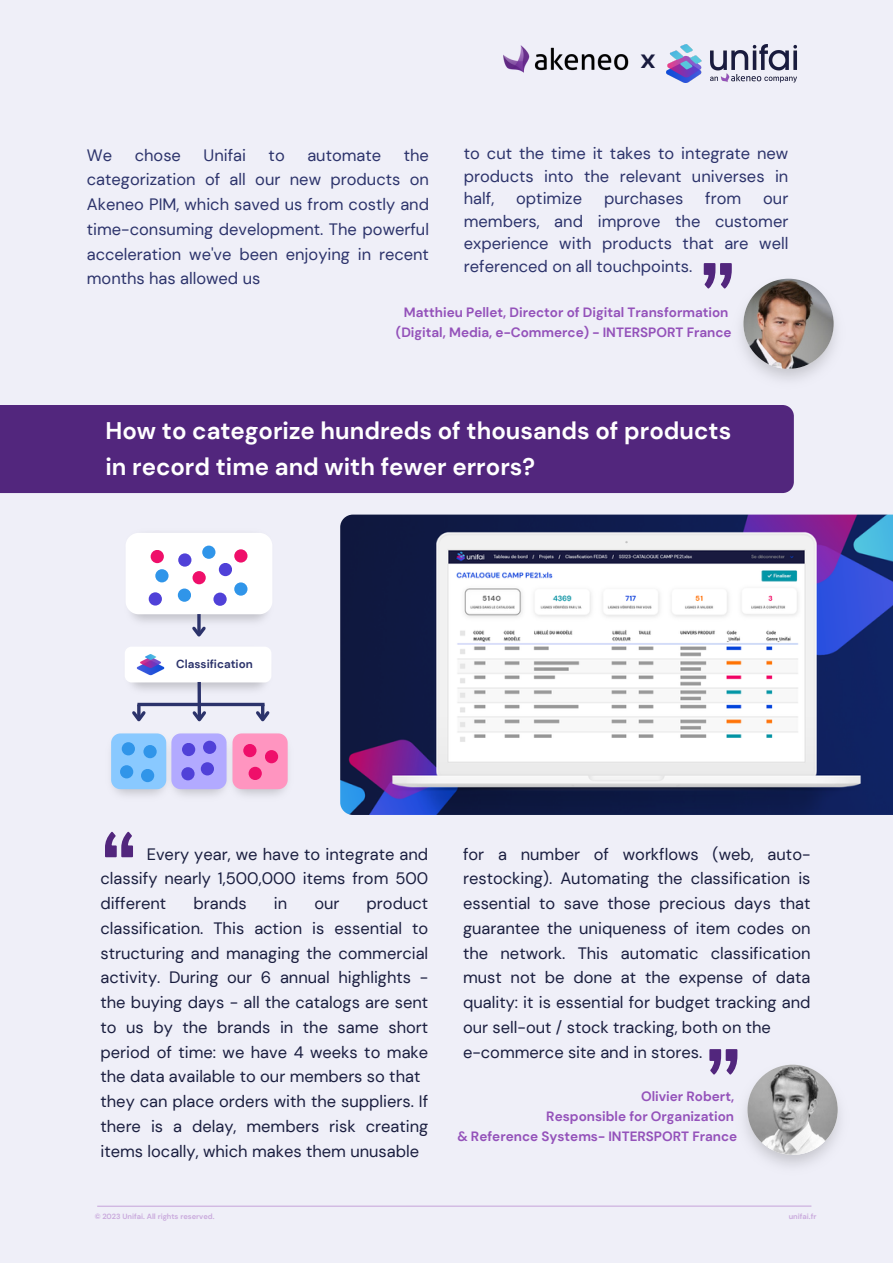
<style>
.page{position:relative;width:893px;height:1264px;background:#fff}
.page>*{position:absolute;margin:0;border:0;box-sizing:border-box;transform-origin:0 0}
.t1{font:700 27px "DM Sans";color:#191b3e}
.t2{font:700 24px "DM Sans";color:#fff}
.t3{font:16.5px/24.8px "DM Sans";color:#1a1e3f;text-align:justify}
.t4{font:16.5px/24.8px "DM Sans";color:#2c336b;text-align:justify}
.t5{font:700 13.5px "DM Sans";color:#9452ba}
.t6{font:700 11.55px "DM Sans";color:#2c336b}
.t7{font:700 7.5px "DM Sans";color:#caabdd}
</style>
<div class="page">
<div style="left:0;top:0;width:892px;height:1262px;background:#efeff8"></div>
<img style="left:731px;top:276px;width:105px;height:104px">
<svg style="left:743px;top:279px;width:90px;height:90px"></svg>
<img style="left:743px;top:279px;width:90px;height:90px;border-radius:50%">
<img style="left:126px;top:679px;width:144px;height:11px">
<div style="left:125px;top:646px;width:146px;height:36px;background:#fff;border-radius:7px"></div>
<img style="left:137px;top:654px;width:28px;height:22px">
<div style="left:126px;top:533px;width:146px;height:81px;background:#fff"></div>
<svg style="left:197px;top:614px;width:4px;height:9px"></svg>
<svg style="left:189px;top:623px;width:20px;height:14px"></svg>
<svg style="left:137px;top:702px;width:127px;height:4px"></svg>
<hr style="left:137px;top:704px;width:3px;height:15px;background:#2c336b">
<svg style="left:132px;top:708px;width:14px;height:14px"></svg>
<svg style="left:197px;top:682px;width:4px;height:26px"></svg>
<svg style="left:192px;top:708px;width:14px;height:14px"></svg>
<hr style="left:261px;top:704px;width:3px;height:15px;background:#2c336b">
<svg style="left:256px;top:708px;width:14px;height:14px"></svg>
<div style="left:151px;top:550px;width:13px;height:13px;background:#ef0f6a;border-radius:50%"></div>
<div style="left:155px;top:569px;width:13px;height:13px;background:#3095e9;border-radius:50%"></div>
<div style="left:178px;top:553px;width:13px;height:13px;background:#5041d8;border-radius:50%"></div>
<div style="left:178px;top:588px;width:13px;height:13px;background:#3095e9;border-radius:50%"></div>
<div style="left:149px;top:592px;width:13px;height:13px;background:#5041d8;border-radius:50%"></div>
<div style="left:192px;top:571px;width:14px;height:13px;background:#ef0f6a;border-radius:50%"></div>
<div style="left:202px;top:545px;width:13px;height:14px;background:#3095e9;border-radius:50%"></div>
<div style="left:213px;top:592px;width:14px;height:14px;background:#5041d8;border-radius:50%"></div>
<div style="left:219px;top:563px;width:13px;height:13px;background:#5041d8;border-radius:50%"></div>
<div style="left:234px;top:549px;width:13px;height:13px;background:#ef0f6a;border-radius:50%"></div>
<div style="left:234px;top:582px;width:13px;height:13px;background:#3095e9;border-radius:50%"></div>
<img style="left:236px;top:740px;width:52px;height:56px">
<svg style="left:232px;top:733px;width:55px;height:56px;background:#fd98c1"></svg>
<svg style="left:111px;top:733px;width:115px;height:56px;background:#a3bdfd"></svg>
<div style="left:122px;top:742px;width:13px;height:13px;background:#3095e9;border-radius:50%"></div>
<div style="left:143px;top:745px;width:14px;height:13px;background:#3095e9;border-radius:50%"></div>
<div style="left:120px;top:765px;width:13px;height:13px;background:#3095e9;border-radius:50%"></div>
<div style="left:141px;top:769px;width:13px;height:13px;background:#3095e9;border-radius:50%"></div>
<div style="left:182px;top:743px;width:13px;height:13px;background:#5041d8;border-radius:50%"></div>
<div style="left:201px;top:762px;width:13px;height:13px;background:#5041d8;border-radius:50%"></div>
<div style="left:203px;top:740px;width:13px;height:14px;background:#5041d8;border-radius:50%"></div>
<div style="left:243px;top:744px;width:13px;height:13px;background:#ef0f6a;border-radius:50%"></div>
<div style="left:181px;top:767px;width:13px;height:13px;background:#5041d8;border-radius:50%"></div>
<div style="left:265px;top:750px;width:13px;height:13px;background:#ef0f6a;border-radius:50%"></div>
<div style="left:248px;top:766px;width:14px;height:14px;background:#ef0f6a;border-radius:50%"></div>
<div style="left:0;top:405px;width:793px;height:88px;background:#52267d"></div>
<img style="left:340px;top:514px;width:552px;height:301px">
<svg style="left:703px;top:263px;width:28px;height:25px"></svg>
<img style="left:666px;top:44px;width:131px;height:39px">
<img style="left:503px;top:45px;width:126px;height:28px">
<hr style="left:97px;top:1205px;width:714px;height:1px;background:#caabdd">
<svg style="left:105px;top:831px;width:28px;height:26px"></svg>
<svg style="left:709px;top:1049px;width:28px;height:25px"></svg>
<img style="left:736px;top:1061px;width:104px;height:105px">
<svg style="left:747px;top:1064px;width:90px;height:90px"></svg>
<img style="left:747px;top:1064px;width:90px;height:90px;border-radius:50%">
<p class="t4" style="left:87px;top:143px;width:27px">We</p>
<p class="t4" style="left:135px;top:143px;width:48px">chose</p>
<p class="t4" style="left:203px;top:143px;width:44px">Unifai</p>
<p class="t4" style="left:268px;top:143px;width:18px">to</p>
<p class="t4" style="left:307px;top:143px;width:75px">automate</p>
<p class="t4" style="left:87px;top:143px;width:343px;text-indent:317px">the categorization of all our new products on Akeneo PIM, which saved us from costly and time-consuming development. The powerful acceleration we've been enjoying in recent months has allowed us</p>
<p class="t1" style="left:640px;top:42px;width:17px">x</p>
<p class="t4" style="left:464px;top:143px;width:326px;line-height:22.5px">to cut the time it takes to integrate new products into the relevant universes in half,</p>
<p class="t4" style="left:516px;top:186px;width:67px">optimize</p>
<p class="t4" style="left:604px;top:186px;width:81px">purchases</p>
<p class="t4" style="left:705px;top:186px;width:37px">from</p>
<p class="t4" style="left:464px;top:187px;width:326px;line-height:22.5px;text-indent:299px">our members, and improve the customer experience with products that are well referenced on all touchpoints.</p>
<p class="t5" style="left:404px;top:304px;width:326px">Matthieu Pellet, Director of Digital Transformation</p>
<p class="t5" style="left:396px;top:324px;width:337px">(Digital, Media, e-Commerce) - INTERSPORT France</p>
<p class="t2" style="left:105px;top:415px;width:627px">How to categorize hundreds of thousands of products</p>
<p class="t2" style="left:105px;top:451px;width:431px">in record time and with fewer errors?</p>
<p class="t6" style="left:176px;top:657px;width:78px">Classification</p>
<p class="t3" style="left:100px;top:841px;width:329px;text-indent:46px">Every year, we have to integrate and classify nearly 1,500,000 items from 500 different</p>
<p class="t3" style="left:100px;top:891px;width:329px;text-indent:266px">product classification. This action is essential to structuring and managing the commercial activity. During our 6 annual highlights - the buying days - all the catalogs are sent to us by the brands in the same short period of time: we have 4 weeks to make the data available to our members so that</p>
<p class="t3" style="left:100px;top:1089px;width:329px">they can place orders with the suppliers. If there is a delay, members risk creating items locally, which makes them unusable</p>
<p class="t3" style="left:193px;top:891px;width:55px">brands</p>
<p class="t3" style="left:274px;top:891px;width:15px">in</p>
<p class="t3" style="left:314px;top:891px;width:27px">our</p>
<p class="t3" style="left:463px;top:841px;width:349px">for a number of workflows (web, auto&shy;restocking). Automating the classification is essential to save those precious days that guarantee the uniqueness of item codes on the network. This automatic classification must not be done at the expense of data quality: it is essential for budget tracking and our sell-out / stock tracking, both on the</p>
<p class="t3" style="left:463px;top:1039px;width:241px">e-commerce site and in stores.</p>
<p class="t5" style="left:641px;top:1087px;width:95px">Olivier Robert,</p>
<p class="t5" style="left:546px;top:1107px;width:189px">Responsible for Organization</p>
<p class="t5" style="left:457px;top:1127px;width:281px">&amp; Reference Systems- INTERSPORT France</p>
<p class="t7" style="left:95px;top:1211px;width:121px">© 2023 Unifai. All rights reserved.</p>
<p class="t7" style="left:788px;top:1211px;width:29px">unifai.fr</p>
</div>
